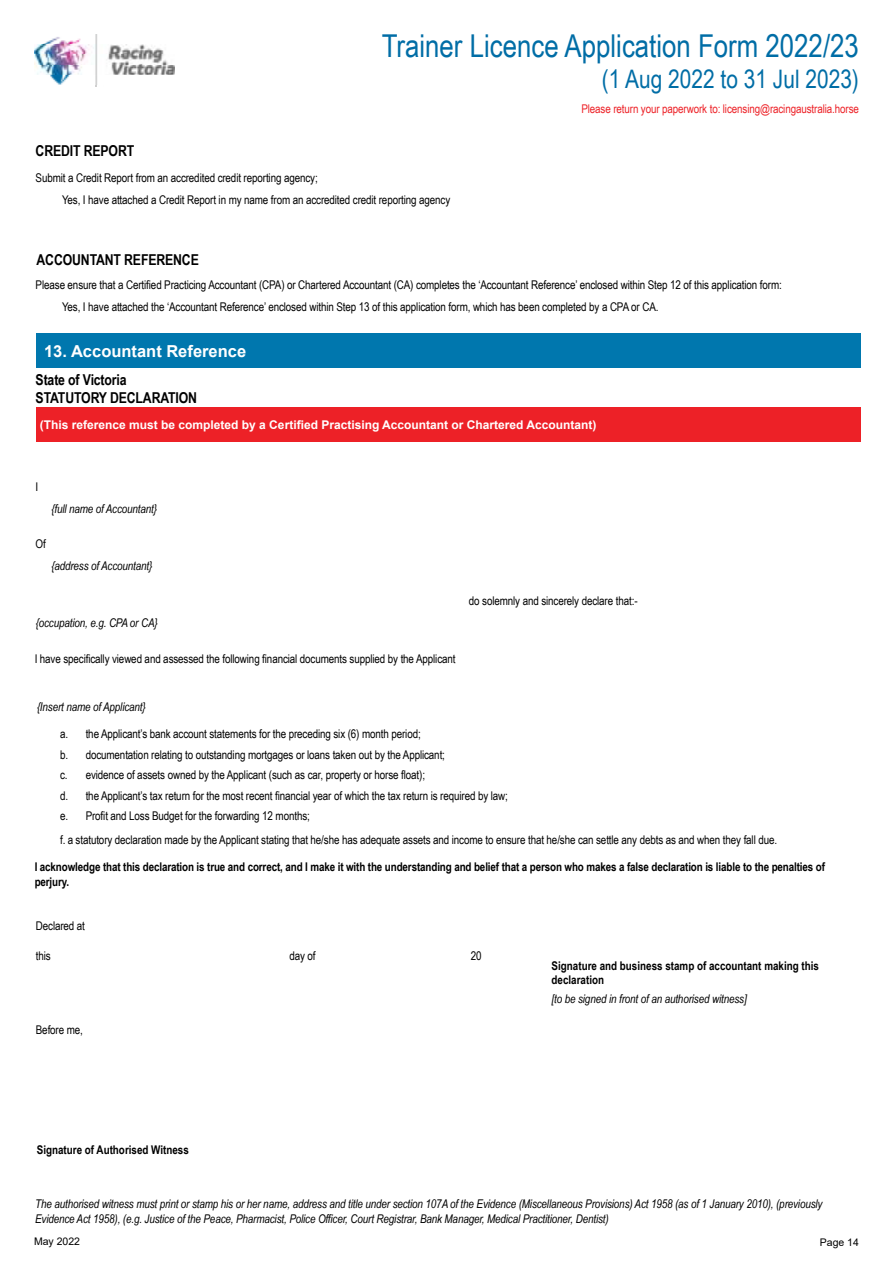
<style>
.page{position:relative;width:893px;height:1263px;background:#fff}
.page>*{position:absolute;margin:0;border:0;box-sizing:border-box;transform-origin:0 0}
.t1{font:31.5px "Arial Narrow";color:#006da6}
.t2{font:25.5px "Arial Narrow";color:#006da6}
.t3{font:700 16.5px "Arial";color:#fff}
.t4{font:700 15px/18px "Arial Narrow";letter-spacing:-.01em;color:#000}
.t5{font:12px/20.5px "Arial Narrow";letter-spacing:-.01em;color:#000}
.t6{font:italic 12px/15px "Arial Narrow";letter-spacing:-.01em;color:#000}
.t7{font:700 12px/15px "Arial Narrow";letter-spacing:-.01em;color:#000}
.t8{font:700 12px "Arial";color:#fff}
.t9{font:12px "Arial Narrow";letter-spacing:-.01em;color:#ed2127}
.t10{font:10.5px "Arial";color:#000}
</style>
<div class="page">
<img style="left:34px;top:34px;width:140px;height:53px">
<div style="left:36px;top:334px;width:825px;height:34px;background:#0077ae"></div>
<div style="left:36px;top:408px;width:825px;height:34px;background:#ed2127"></div>
<h1 class="t1" style="left:382px;top:23px;width:479px">Trainer Licence Application Form 2022/23</h1>
<h2 class="t2" style="left:602px;top:61px;width:258px">(1 Aug 2022 to 31 Jul 2023)</h2>
<p class="t9" style="left:581px;top:100px;width:279px">Please return your paperwork to: licensing@racingaustralia.horse</p>
<p class="t4" style="left:36px;top:141px;width:100px">CREDIT REPORT</p>
<p class="t5" style="left:62px;top:166px;width:390px;line-height:22px;text-indent:-26px">Submit a Credit Report from an accredited credit reporting agency;<br>Yes, I have attached a Credit Report in my name from an accredited credit reporting agency</p>
<p class="t4" style="left:37px;top:250px;width:164px">ACCOUNTANT REFERENCE</p>
<p class="t5" style="left:62px;top:273px;width:721px;line-height:22px;text-indent:-26px">Please ensure that a Certified Practicing Accountant (CPA) or Chartered Accountant (CA) completes the ‘Accountant Reference’ enclosed within Step 12 of this application form:<br>Yes, I have attached the ‘Accountant Reference’ enclosed within Step 13 of this application form, which has been completed by a CPA or CA.</p>
<h3 class="t3" style="left:44px;top:339px;width:204px">13. Accountant Reference</h3>
<p class="t4" style="left:36px;top:370px;width:163px">State of Victoria<br>STATUTORY DECLARATION</p>
<p class="t8" style="left:40px;top:416px;width:558px">(This reference must be completed by a Certified Practising Accountant or Chartered Accountant)</p>
<p class="t5" style="left:36px;top:476px;width:4px">I</p>
<p class="t6" style="left:51px;top:501px;width:107px">{full name of Accountant}</p>
<p class="t5" style="left:36px;top:533px;width:12px">Of</p>
<p class="t6" style="left:51px;top:558px;width:103px">{address of Accountant}</p>
<p class="t6" style="left:36px;top:615px;width:124px">{occupation, e.g. CPA or CA}</p>
<p class="t5" style="left:35px;top:648px;width:422px">I have specifically viewed and assessed the following financial documents supplied by the Applicant</p>
<p class="t5" style="left:469px;top:590px;width:170px">do solemnly and sincerely declare that:-</p>
<p class="t6" style="left:37px;top:699px;width:111px">{Insert name of Applicant}</p>
<p class="t5" style="left:60px;top:723px;width:449px">a. the Applicant’s bank account statements for the preceding six (6) month period;<br>b. documentation relating to outstanding mortgages or loans taken out by the Applicant;<br>c. evidence of assets owned by the Applicant (such as car, property or horse float);<br>d. the Applicant’s tax return for the most recent financial year of which the tax return is required by law; e. Profit and Loss Budget for the forwarding 12 months;</p>
<p class="t5" style="left:60px;top:828px;width:718px">f. a statutory declaration made by the Applicant stating that he/she has adequate assets and income to ensure that he/she can settle any debts as and when they fall due.</p>
<p class="t7" style="left:35px;top:859px;width:792px">I acknowledge that this declaration is true and correct, and I make it with the understanding and belief that a person who makes a false declaration is liable to the penalties of perjury.</p>
<p class="t5" style="left:36px;top:915px;width:51px">Declared at</p>
<p class="t5" style="left:36px;top:945px;width:16px">this</p>
<p class="t5" style="left:36px;top:1018px;width:49px">Before me,</p>
<p class="t7" style="left:37px;top:1141px;width:154px">Signature of Authorised Witness</p>
<p class="t5" style="left:289px;top:945px;width:28px">day of</p>
<p class="t5" style="left:471px;top:945px;width:12px">20</p>
<p class="t7" style="left:552px;top:957px;width:269px;line-height:14.4px">Signature and business stamp of accountant making this declaration</p>
<p class="t6" style="left:552px;top:991px;width:197px">[to be signed in front of an authorised witness]</p>
<p class="t6" style="left:35px;top:1196px;width:789px">The authorised witness must print or stamp his or her name, address and title under section 107A of the Evidence (Miscellaneous Provisions) Act 1958 (as of 1 January 2010), (previously<br>Evidence Act 1958), (e.g. Justice of the Peace, Pharmacist, Police Officer, Court Registrar, Bank Manager, Medical Practitioner, Dentist)</p>
<p class="t10" style="left:34px;top:1234px;width:48px">May 2022</p>
<p class="t10" style="left:820px;top:1235px;width:41px">Page 14</p>
</div>
